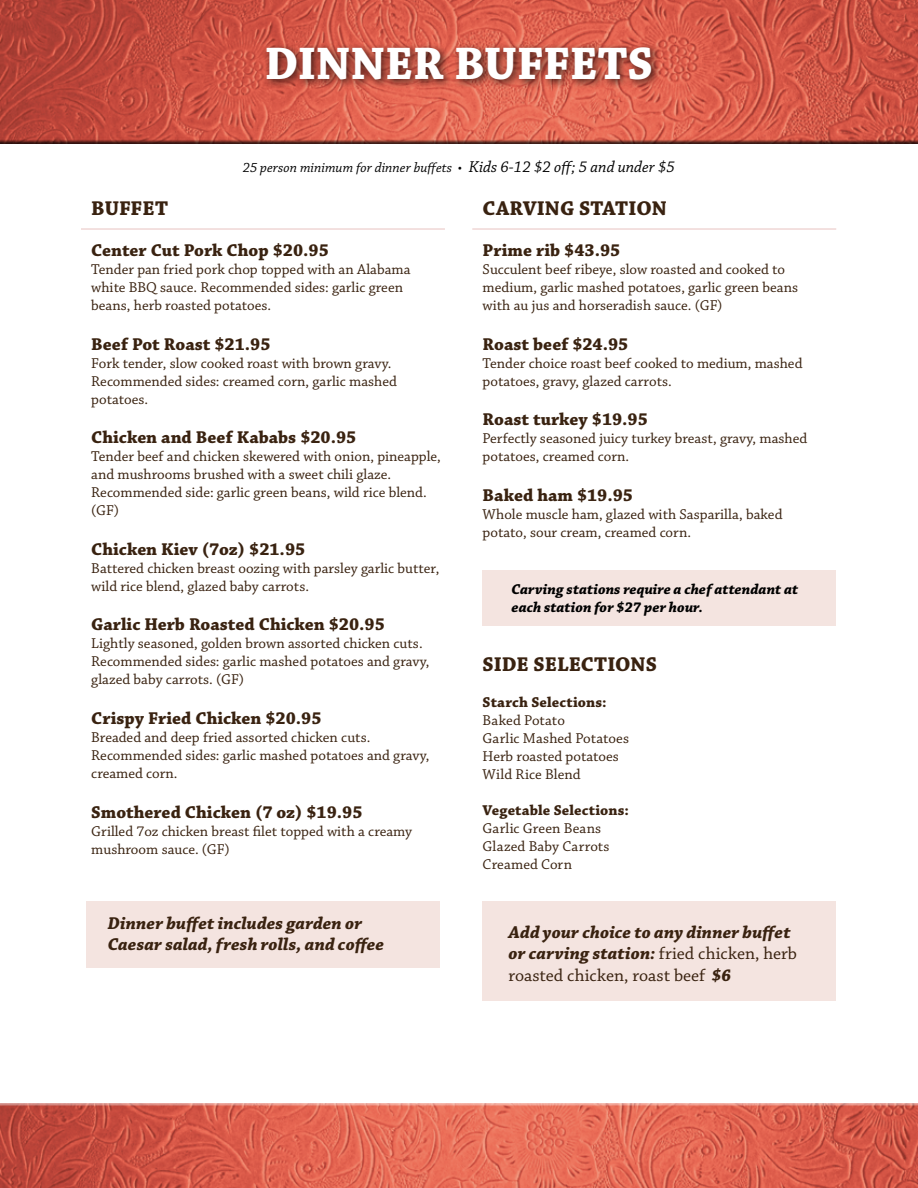
<style>
.page{position:relative;width:918px;height:1188px;background:#fff}
.page>*{position:absolute;margin:0;border:0;box-sizing:border-box;transform-origin:0 0}
.t1{font:700 48px "Chaparral Pro";color:#fff}
.t2{font:700 21px "Chaparral Pro";letter-spacing:.025em;color:#392210}
.t3{font:700 18px "Chaparral Pro";color:#392210}
.t4{font:italic 700 18px/21.6px "Chaparral Pro";letter-spacing:.005em;color:#392210}
.t5{font:15px/18px "Chaparral Pro";color:#392210}
.t6{font:italic 700 15px/18px "Chaparral Pro";color:#000}
.t7{font:700 15px "Chaparral Pro";letter-spacing:.005em;color:#392210}
.t8{font:italic 14.25px "Chaparral Pro";letter-spacing:.005em;color:#000}
.s1{font-size:16.5px}
.s2{font-weight:400;font-style:normal}
</style>
<div class="page">
<div style="left:0;top:1102px;width:918px;height:86px;background:#000;opacity:.75"></div>
<div style="left:0;top:0;width:918px;height:144px;background:#000;opacity:.75"></div>
<div style="left:86px;top:901px;width:354px;height:67px;background:#f4e4e0"></div>
<div style="left:261px;top:42px;width:400px;height:48px;background:#000;opacity:.75"></div>
<hr style="left:81px;top:228px;width:364px;height:2px;background:#b12b24">
<div style="left:482px;top:570px;width:354px;height:56px;background:#f4e4e0"></div>
<div style="left:482px;top:901px;width:354px;height:99px;background:#f4e4e0"></div>
<hr style="left:472px;top:228px;width:364px;height:2px;background:#b12b24">
<h1 class="t1" style="left:265px;top:35px;width:390px">DINNER BUFFETS</h1>
<p class="t8" style="left:243px;top:160px;width:434px">25 person minimum for dinner buffets • <span class="s1">Kids 6-12 $2 off; 5 and under $5</span></p>
<h2 class="t2" style="left:91px;top:196px;width:78px">BUFFET</h2>
<p class="t3" style="left:91px;top:240px;width:239px">Center Cut Pork Chop $20.95</p>
<p class="t5" style="left:91px;top:261px;width:321px">Tender pan fried pork chop topped with an Alabama white BBQ sauce. Recommended sides: garlic green beans, herb roasted potatoes.</p>
<p class="t3" style="left:91px;top:333px;width:181px">Beef Pot Roast $21.95</p>
<p class="t5" style="left:91px;top:354px;width:307px">Fork tender, slow cooked roast with brown gravy.<br>Recommended sides: creamed corn, garlic mashed potatoes.</p>
<p class="t3" style="left:91px;top:427px;width:267px">Chicken and Beef Kababs $20.95</p>
<p class="t5" style="left:91px;top:448px;width:351px">Tender beef and chicken skewered with onion, pineapple, and mushrooms brushed with a sweet chili glaze.<br>Recommended side: garlic green beans, wild rice blend. (GF)</p>
<p class="t3" style="left:91px;top:538px;width:216px">Chicken Kiev (7oz) $21.95</p>
<p class="t5" style="left:91px;top:560px;width:350px">Battered chicken breast oozing with parsley garlic butter, wild rice blend, glazed baby carrots.</p>
<p class="t3" style="left:91px;top:614px;width:295px">Garlic Herb Roasted Chicken $20.95</p>
<p class="t5" style="left:91px;top:635px;width:340px">Lightly seasoned, golden brown assorted chicken cuts.<br>Recommended sides: garlic mashed potatoes and gravy, glazed baby carrots. (GF)</p>
<p class="t3" style="left:91px;top:708px;width:232px">Crispy Fried Chicken $20.95</p>
<p class="t5" style="left:91px;top:729px;width:340px">Breaded and deep fried assorted chicken cuts.<br>Recommended sides: garlic mashed potatoes and gravy, creamed corn.</p>
<p class="t3" style="left:91px;top:801px;width:273px">Smothered Chicken (7 oz) $19.95</p>
<p class="t5" style="left:91px;top:822px;width:322px">Grilled 7oz chicken breast filet topped with a creamy mushroom sauce. (GF)</p>
<p class="t4" style="left:108px;top:913px;width:278px">Dinner buffet includes garden or<br>Caesar salad, fresh rolls, and coffee</p>
<h2 class="t2" style="left:483px;top:196px;width:186px">CARVING STATION</h2>
<p class="t3" style="left:483px;top:240px;width:139px">Prime rib $43.95</p>
<p class="t5" style="left:483px;top:261px;width:317px">Succulent beef ribeye, slow roasted and cooked to medium, garlic mashed potatoes, garlic green beans with au jus and horseradish sauce. (GF)</p>
<p class="t3" style="left:483px;top:333px;width:147px">Roast beef $24.95</p>
<p class="t5" style="left:483px;top:354px;width:321px">Tender choice roast beef cooked to medium, mashed potatoes, gravy, glazed carrots.</p>
<p class="t3" style="left:483px;top:409px;width:167px">Roast turkey $19.95</p>
<p class="t5" style="left:483px;top:430px;width:326px">Perfectly seasoned juicy turkey breast, gravy, mashed potatoes, creamed corn.</p>
<p class="t3" style="left:483px;top:484px;width:152px">Baked ham $19.95</p>
<p class="t5" style="left:483px;top:506px;width:301px">Whole muscle ham, glazed with Sasparilla, baked potato, sour cream, creamed corn.</p>
<p class="t6" style="left:512px;top:580px;width:288px">Carving stations require a chef attendant at each station for $27 per hour.</p>
<h2 class="t2" style="left:483px;top:652px;width:176px">SIDE SELECTIONS</h2>
<p class="t7" style="left:483px;top:693px;width:125px">Starch Selections:</p>
<p class="t5" style="left:483px;top:712px;width:148px">Baked Potato<br>Garlic Mashed Potatoes<br>Herb roasted potatoes<br>Wild Rice Blend</p>
<p class="t7" style="left:483px;top:801px;width:148px">Vegetable Selections:</p>
<p class="t5" style="left:483px;top:820px;width:128px">Garlic Green Beans<br>Glazed Baby Carrots<br>Creamed Corn</p>
<p class="t4" style="left:508px;top:922px;width:290px">Add your choice to any dinner buffet or carving station: <span class="s2">fried chicken, herb roasted chicken, roast beef</span> $6</p>
</div>
